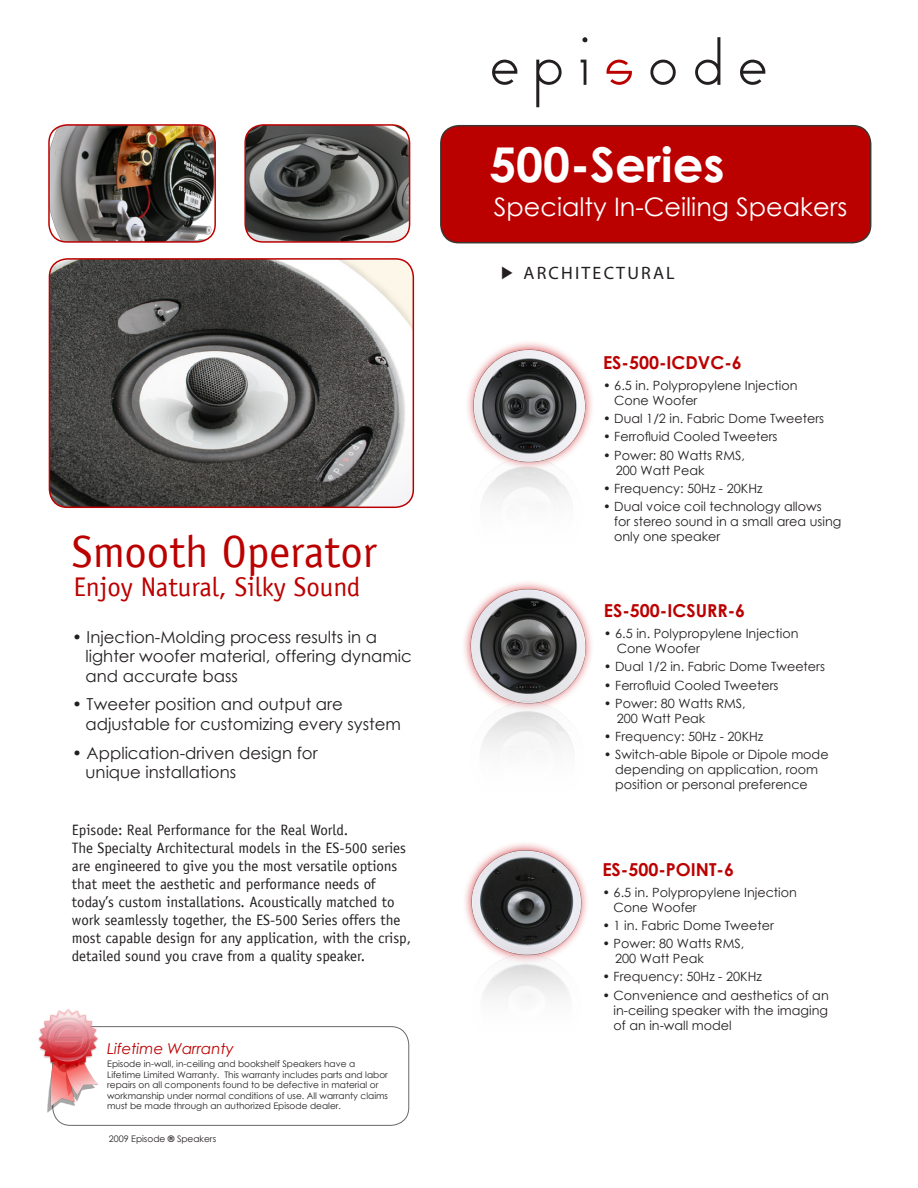
<style>
.page{position:relative;width:918px;height:1188px;background:#fff}
.page>*{position:absolute;margin:0;border:0;box-sizing:border-box;transform-origin:0 0}
.t1{font:700 48px "Century Gothic";color:#fff}
.t2{font:45px "Officina Sans LT";color:#b00}
.t3{font:27px "Officina Sans LT";color:#b00}
.t4{font:25.5px "Century Gothic";color:#fff}
.t5{font:18px "Myriad";letter-spacing:.12em;color:#231f20}
.t6{font:700 17.85px "Century Gothic";color:#b00}
.t7{font:16.5px/19.6px "Century Gothic";color:#231f20}
.t8{font:15px/18px "Officina Sans LT";color:#231f20}
.t9{font:italic 15px "Century Gothic";color:#b00}
.t10{font:12.75px/15px "Century Gothic";color:#231f20}
.t11{font:9px/10.5px "Century Gothic";color:#231f20}
.s1{font-weight:700}
.s2{font-family:"Arial"}
.s3{font-style:italic}
</style>
<div class="page">
<svg style="left:650px;top:37px;width:115px;height:48px"></svg>
<svg style="left:606px;top:60px;width:26px;height:25px"></svg>
<svg style="left:492px;top:37px;width:95px;height:70px"></svg>
<div style="left:441px;top:126px;width:430px;height:117px;background:#b00;border-radius:18px"></div>
<div style="left:440px;top:125px;width:431px;height:118px;border:2px solid #3a3732;border-radius:18px"></div>
<img style="left:49px;top:259px;width:364px;height:248px">
<div style="left:49px;top:258px;width:365px;height:250px;border:2px solid #b00;border-radius:18px"></div>
<img style="left:49px;top:125px;width:166px;height:117px">
<div style="left:48px;top:124px;width:168px;height:119px;border:2px solid #b00;border-radius:18px"></div>
<img style="left:247px;top:125px;width:163px;height:117px">
<div style="left:244px;top:124px;width:166px;height:119px;border:2px solid #b00;border-radius:18px"></div>
<div style="left:462px;top:840px;width:128px;height:124px;background:#d1232a;opacity:.85"></div>
<img style="left:467px;top:846px;width:118px;height:106px">
<img style="left:467px;top:952px;width:118px;height:46px">
<img style="left:464px;top:582px;width:128px;height:111px">
<img style="left:481px;top:693px;width:92px;height:56px">
<img style="left:482px;top:470px;width:89px;height:32px">
<div style="left:464px;top:340px;width:130px;height:130px;background:#d1232a;opacity:.85"></div>
<img style="left:464px;top:340px;width:130px;height:126px">
<div style="left:52px;top:1026px;width:357px;height:100px;border:1px solid #69696c;border-radius:18px"></div>
<img style="left:38px;top:1009px;width:78px;height:105px">
<p class="t2" style="left:72px;top:525px;width:307px">Smooth Operator</p>
<p class="t3" style="left:73px;top:571px;width:289px">Enjoy Natural, Silky Sound</p>
<p class="t7" style="left:86px;top:626px;width:328px;text-indent:-13px">• Injection-Molding process results in a lighter woofer material, offering dynamic and accurate bass</p>
<p class="t7" style="left:86px;top:694px;width:317px;text-indent:-13px">• Tweeter position and output are adjustable for customizing every system</p>
<p class="t7" style="left:86px;top:743px;width:234px;text-indent:-13px">• Application-driven design for unique installations</p>
<p class="t8" style="left:72px;top:821px;width:278px">Episode: Real Performance for the Real World.</p>
<p class="t8" style="left:72px;top:839px;width:341px">The Specialty Architectural models in the ES-500 series are engineered to give you the most versatile options that meet the aesthetic and performance needs of today’s custom installations. Acoustically matched to work seamlessly together, the ES-500 Series offers the most capable design for any application, with the crisp, detailed sound you crave from a quality speaker.</p>
<p class="t9" style="left:107px;top:1038px;width:128px">Lifetime Warranty</p>
<p class="t11" style="left:107px;top:1058px;width:282px">Episode in-wall, in-ceiling and bookshelf Speakers have a Lifetime Limited Warranty. This warranty includes parts and labor repairs on all components found to be defective in material or workmanship under normal conditions of use. All warranty claims must be made through an authorized Episode dealer.</p>
<p class="t11" style="left:109px;top:1134px;width:109px">2009 Episode <span class="s1">®</span> Speakers</p>
<p class="t1" style="left:489px;top:128px;width:237px">500-Series</p>
<p class="t4" style="left:494px;top:189px;width:355px">Specialty In-Ceiling Speakers</p>
<p class="t5" style="left:500px;top:264px;width:176px"><span class="s2">►</span> ARCHITECTURAL</p>
<p class="t6" style="left:603px;top:349px;width:140px">ES-500-ICDVC-6</p>
<p class="t10" style="left:614px;top:377px;width:185px;text-indent:-11px">• 6.5 in. Polypropylene Injection<br>Cone Woofer</p>
<p class="t10" style="left:603px;top:411px;width:223px">• Dual 1/2 in. Fabric Dome Tweeters</p>
<p class="t10" style="left:603px;top:429px;width:176px">• Ferrofluid Cooled Tweeters</p>
<p class="t10" style="left:616px;top:447px;width:131px;text-indent:-13px">• Power: 80 Watts RMS,<br>200 Watt Peak</p>
<p class="t10" style="left:603px;top:481px;width:161px">• Frequency: 50Hz - 20KHz</p>
<p class="t10" style="left:614px;top:499px;width:229px;text-indent:-11px"><span class="s3">•</span> Dual voice coil technology allows<br>for stereo sound in a small area using only one speaker</p>
<p class="t6" style="left:604px;top:597px;width:143px">ES-500-ICSURR-6</p>
<p class="t10" style="left:617px;top:625px;width:183px;text-indent:-13px">• 6.5 in. Polypropylene Injection<br>Cone Woofer</p>
<p class="t10" style="left:604px;top:659px;width:223px">• Dual 1/2 in. Fabric Dome Tweeters</p>
<p class="t10" style="left:604px;top:677px;width:176px">• Ferrofluid Cooled Tweeters</p>
<p class="t10" style="left:617px;top:696px;width:131px;text-indent:-13px">• Power: 80 Watts RMS,<br>200 Watt Peak</p>
<p class="t10" style="left:604px;top:729px;width:161px">• Frequency: 50Hz - 20KHz</p>
<p class="t10" style="left:615px;top:747px;width:215px;text-indent:-11px">• Switch-able Bipole or Dipole mode depending on application, room position or personal preference</p>
<p class="t6" style="left:602px;top:856px;width:133px">ES-500-POINT-6</p>
<p class="t10" style="left:614px;top:884px;width:185px;text-indent:-11px">• 6.5 in. Polypropylene Injection<br>Cone Woofer</p>
<p class="t10" style="left:602px;top:918px;width:173px">• 1 in. Fabric Dome Tweeter</p>
<p class="t10" style="left:615px;top:936px;width:131px;text-indent:-13px">• Power: 80 Watts RMS,<br>200 Watt Peak</p>
<p class="t10" style="left:602px;top:969px;width:161px">• Frequency: 50Hz - 20KHz</p>
<p class="t10" style="left:614px;top:987px;width:217px;text-align:justify;text-indent:-11px">• Convenience and aesthetics of an in-ceiling speaker with the imaging of an in-wall model</p>
</div>
